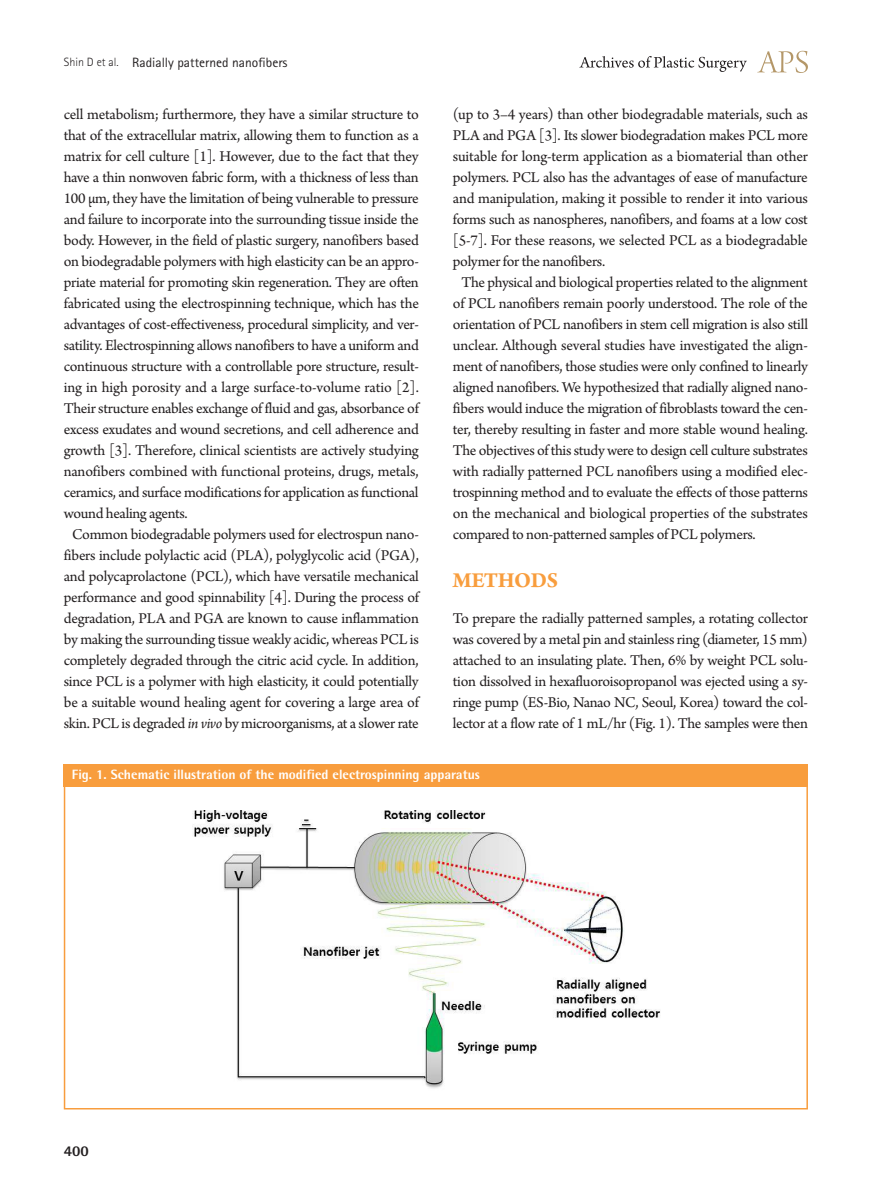
<style>
.page{position:relative;width:893px;height:1191px;background:#fff}
.page>*{position:absolute;margin:0;border:0;box-sizing:border-box;transform-origin:0 0}
.대제목{font:700 22.5px "Arno Pro";letter-spacing:-.02em;color:#f89d3d}
.본문{font:15.75px/21px "Arno Pro";letter-spacing:-.02em;color:#231f20;text-align:justify}
.본문_0{font:15.75px/21px "Arno Pro";letter-spacing:-.02em;color:#231f20;text-align:justify}
.t1{font:800 15px "Rotis Semi Sans Std";color:#231f20}
.표그림제목{font:800 13.5px "Rotis Semi Sans Std";color:#fff}
.하시라_제목{font:13.5px "Rotis Sans Serif Std";color:#231f20}
.s1{font-weight:300;font-size:12px}
.s2{font-style:italic}
</style>
<div class="page">
<svg style="left:757px;top:51px;width:51px;height:22px"></svg>
<svg style="left:579px;top:56px;width:168px;height:16px"></svg>
<div style="left:64px;top:764px;width:744px;height:22px;background:#f89d3d"></div>
<img style="left:192px;top:810px;width:468px;height:278px">
<div style="left:64px;top:764px;width:744px;height:345px;border:2px solid #f89d3d"></div>
<p class="하시라_제목" style="left:64px;top:54px;width:225px"><span class="s1">Shin D et al.</span> Radially patterned nanofibers</p>
<p class="본문" style="left:453px;top:105px;width:357px">(up to 3–4 years) than other biodegradable materials, such as PLA and PGA [3]. Its slower biodegradation makes PCL more suitable for long-term application as a biomaterial than other polymers. PCL also has the advantages of ease of manufacture and manipulation, making it possible to render it into various forms such as nanospheres, nanofibers, and foams at a low cost [5-7]. For these reasons, we selected PCL as a biodegradable polymer for the nanofibers.</p>
<p class="본문" style="left:453px;top:273px;width:357px;text-indent:9px">The physical and biological properties related to the alignment of PCL nanofibers remain poorly understood. The role of the orientation of PCL nanofibers in stem cell migration is also still unclear. Although several studies have investigated the align&shy;ment of nanofibers, those studies were only confined to linearly aligned nanofibers. We hypothesized that radially aligned nano&shy;fibers would induce the migration of fibroblasts toward the cen&shy;ter, thereby resulting in faster and more stable wound healing.<br>The objectives of this study were to design cell culture substrates with radially patterned PCL nanofibers using a modified elec&shy;trospinning method and to evaluate the effects of those patterns on the mechanical and biological properties of the substrates compared to non-patterned samples of PCL polymers.</p>
<p class="대제목" style="left:453px;top:567px;width:107px">METHODS</p>
<p class="본문_0" style="left:453px;top:609px;width:357px">To prepare the radially patterned samples, a rotating collector was covered by a metal pin and stainless ring (diameter, 15 mm) attached to an insulating plate. Then, 6% by weight PCL solu&shy;tion dissolved in hexafluoroisopropanol was ejected using a sy&shy;ringe pump (ES-Bio, Nanao NC, Seoul, Korea) toward the col&shy;lector at a flow rate of 1 mL/hr (Fig. 1). The samples were then</p>
<p class="표그림제목" style="left:72px;top:765px;width:410px">Fig. 1. Schematic illustration of the modified electrospinning apparatus</p>
<p class="본문_0" style="left:64px;top:105px;width:357px">cell metabolism; furthermore, they have a similar structure to that of the extracellular matrix, allowing them to function as a matrix for cell culture [1]. However, due to the fact that they have a thin nonwoven fabric form, with a thickness of less than 100 μm, they have the limitation of being vulnerable to pressure and failure to incorporate into the surrounding tissue inside the body. However, in the field of plastic surgery, nanofibers based on biodegradable polymers with high elasticity can be an appro&shy;priate material for promoting skin regeneration. They are often fabricated using the electrospinning technique, which has the advantages of cost-effectiveness, procedural simplicity, and ver&shy;satility. Electrospinning allows nanofibers to have a uniform and continuous structure with a controllable pore structure, result&shy;ing in high porosity and a large surface-to-volume ratio [2].<br>Their structure enables exchange of fluid and gas, absorbance of excess exudates and wound secretions, and cell adherence and growth [3]. Therefore, clinical scientists are actively studying nanofibers combined with functional proteins, drugs, metals, ceramics, and surface modifications for application as functional wound healing agents.</p>
<p class="본문" style="left:64px;top:525px;width:357px;text-align:center">Common biodegradable polymers used for electrospun nano&shy;fibers include polylactic acid (PLA), polyglycolic acid (PGA), and polycaprolactone (PCL), which have versatile mechanical performance and good spinnability [4]. During the process of degradation, PLA and PGA are known to cause inflammation by making the surrounding tissue weakly acidic, whereas PCL is completely degraded through the citric acid cycle. In addition, since PCL is a polymer with high elasticity, it could potentially be a suitable wound healing agent for covering a large area of skin. PCL is degraded <span class="s2">in vivo</span> by microorganisms, at a slower rate</p>
<p class="t1" style="left:64px;top:1141px;width:27px">400</p>
</div>
